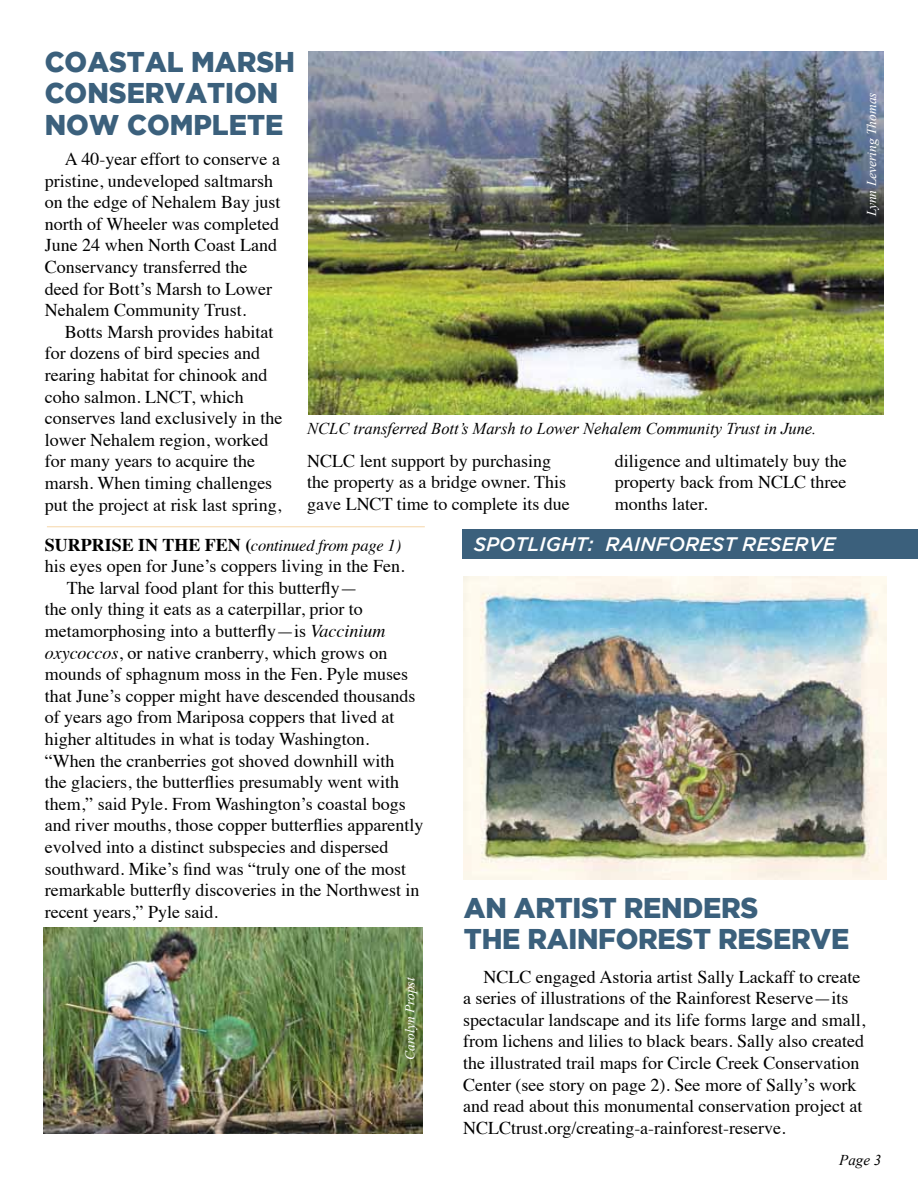
<style>
.page{position:relative;width:918px;height:1188px;background:#fff}
.page>*{position:absolute;margin:0;border:0;box-sizing:border-box;transform-origin:0 0}
.t1{font:900 28.5px/31.5px "Gotham";color:#3b607c;scale:.96 1}
.t2{font:italic 500 19.5px "Gotham";color:#fff}
.t3{font:18px/21.6px "Times";color:#000}
.t4{font:italic 16.5px "Times New Roman";color:#000}
.t5{font:italic 16.5px "Times";letter-spacing:-.01em;color:#000}
.t6{font:italic 15px "Times New Roman";color:#000}
.t7{font:italic 13.5px "Times New Roman";color:#fff}
.s1{font-weight:700;font-style:normal;font-size:18px}
.s2{font-style:italic}
</style>
<div class="page">
<img style="left:44px;top:927px;width:379px;height:206px">
<img style="left:309px;top:52px;width:575px;height:362px">
<hr style="left:47px;top:527px;width:378px;height:1px;background:#f6d6a9">
<img style="left:463px;top:577px;width:423px;height:302px">
<div style="left:462px;top:530px;width:456px;height:29px;background:#3b607c"></div>
<h1 class="t1" style="left:45px;top:45px;width:262px">COASTAL MARSH<br>CONSERVATION<br>NOW COMPLETE</h1>
<p class="t3" style="left:45px;top:147px;width:237px;text-indent:20px">A 40-year effort to conserve a pristine, undeveloped saltmarsh on the edge of Nehalem Bay just north of Wheeler was completed<br>June 24 when North Coast Land<br>Conservancy transferred the deed for Bott’s Marsh to Lower<br>Nehalem Community Trust.</p>
<p class="t3" style="left:45px;top:319px;width:239px;text-indent:20px">Botts Marsh provides habitat for dozens of bird species and rearing habitat for chinook and coho salmon. LNCT, which conserves land exclusively in the lower Nehalem region, worked for many years to acquire the marsh. When timing challenges put the project at risk last spring,</p>
<p class="t4" style="left:307px;top:418px;width:511px">NCLC transferred Bott’s Marsh to Lower Nehalem Community Trust in June.</p>
<p class="t3" style="left:307px;top:448px;width:264px">NCLC lent support by purchasing the property as a bridge owner. This gave LNCT time to complete its due</p>
<p class="t3" style="left:615px;top:448px;width:233px;text-align:justify">diligence and ultimately buy the property back from NCLC three months later.</p>
<p class="t5" style="left:45px;top:531px;width:358px"><span class="s1">SURPRISE IN THE FEN (</span>continued from page 1)</p>
<p class="t3" style="left:45px;top:554px;width:361px">his eyes open for June’s coppers living in the Fen.</p>
<p class="t3" style="left:67px;top:575px;width:292px">The larval food plant for this butterfly—</p>
<p class="t3" style="left:45px;top:597px;width:320px">the only thing it eats as a caterpillar, prior to</p>
<p class="t3" style="left:45px;top:619px;width:342px">metamorphosing into a butterfly—is <span class="s2">Vaccinium</span></p>
<p class="t3" style="left:45px;top:640px;width:344px"><span class="s2">oxycoccos</span>, or native cranberry, which grows on</p>
<p class="t3" style="left:45px;top:662px;width:365px">mounds of sphagnum moss in the Fen. Pyle muses</p>
<p class="t3" style="left:45px;top:683px;width:372px">that June’s copper might have descended thousands</p>
<p class="t3" style="left:45px;top:705px;width:351px">of years ago from Mariposa coppers that lived at</p>
<p class="t3" style="left:45px;top:727px;width:326px">higher altitudes in what is today Washington.</p>
<p class="t3" style="left:45px;top:748px;width:351px">“When the cranberries got shoved downhill with</p>
<p class="t3" style="left:45px;top:770px;width:356px">the glaciers, the butterflies presumably went with</p>
<p class="t3" style="left:45px;top:791px;width:363px">them,” said Pyle. From Washington’s coastal bogs</p>
<p class="t3" style="left:45px;top:813px;width:380px">and river mouths, those copper butterflies apparently</p>
<p class="t3" style="left:45px;top:835px;width:345px">evolved into a distinct subspecies and dispersed</p>
<p class="t3" style="left:45px;top:856px;width:363px">southward. Mike’s find was “truly one of the most</p>
<p class="t3" style="left:45px;top:878px;width:376px">remarkable butterfly discoveries in the Northwest in</p>
<p class="t3" style="left:45px;top:899px;width:175px">recent years,” Pyle said.</p>
<p class="t2" style="left:474px;top:533px;width:363px">SPOTLIGHT: RAINFOREST RESERVE</p>
<h1 class="t1" style="left:464px;top:891px;width:403px">AN ARTIST RENDERS<br>THE RAINFOREST RESERVE</h1>
<p class="t7" style="left:862px;top:216px;width:126px;rotate:-90deg">Lynn Levering Thomas</p>
<p class="t7" style="left:401px;top:1060px;width:84px;rotate:-90deg">Carolyn Propst</p>
<p class="t3" style="left:463px;top:964px;width:404px;text-indent:20px">NCLC engaged Astoria artist Sally Lackaff to create a series of illustrations of the Rainforest Reserve—its spectacular landscape and its life forms large and small, from lichens and lilies to black bears. Sally also created the illustrated trail maps for Circle Creek Conservation Center (see story on page 2). See more of Sally’s work and read about this monumental conservation project at NCLCtrust.org/creating-a-rainforest-reserve.</p>
<p class="t6" style="left:839px;top:1150px;width:44px">Page 3</p>
</div>
